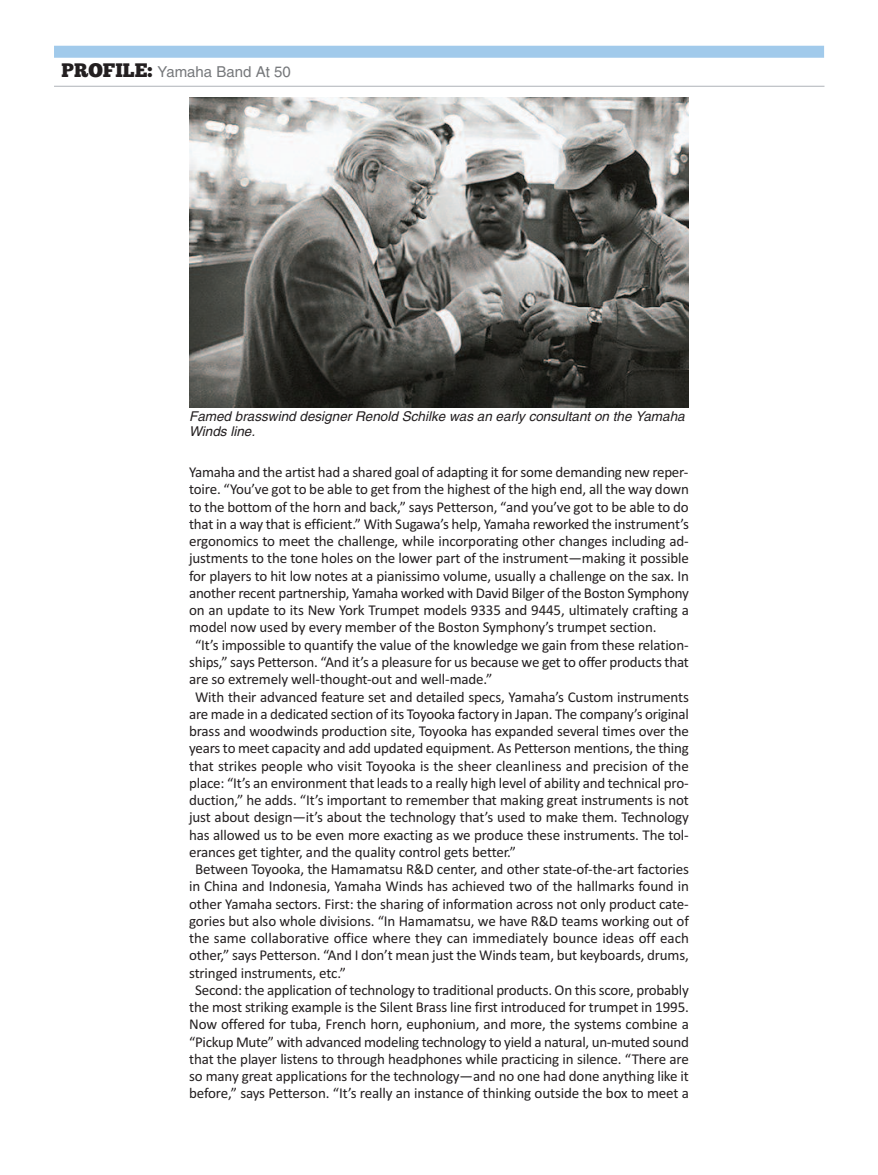
<style>
.page{position:relative;width:878px;height:1175px;background:#fff}
.page>*{position:absolute;margin:0;border:0;box-sizing:border-box;transform-origin:0 0}
.t1{font:15px "Calibri";letter-spacing:-.01em;color:#231f20}
.t2{font:15px "Switzerland";color:#76787b}
.t3{font:13.5px/15px "Switzerland";color:#231f20}
.s1{font-family:"Chunk Five";font-size:19.5px;color:#231f20}
</style>
<div class="page">
<div style="left:54px;top:46px;width:770px;height:12px;background:#a1caeb"></div>
<hr style="left:54px;top:86px;width:770px;height:1px;background:#aeb3b8">
<img style="left:189px;top:97px;width:499px;height:311px">
<p class="t2" style="left:62px;top:63px;width:231px"><span class="s1">PROFILE:</span> Yamaha Band At 50</p>
<p class="t3" style="left:189px;top:408px;width:497px">Famed brasswind designer Renold Schilke was an early consultant on the Yamaha<br>Winds line.</p>
<p class="t1" style="left:189px;top:463px;width:500px">Yamaha and the artist had a shared goal of adapting it for some demanding new reper-</p>
<p class="t1" style="left:189px;top:480px;width:501px">toire. “You’ve got to be able to get from the highest of the high end, all the way down</p>
<p class="t1" style="left:189px;top:498px;width:501px">to the bottom of the horn and back,” says Petterson, “and you’ve got to be able to do</p>
<p class="t1" style="left:189px;top:515px;width:501px">that in a way that is efficient.” With Sugawa’s help, Yamaha reworked the instrument’s</p>
<p class="t1" style="left:189px;top:532px;width:501px">ergonomics to meet the challenge, while incorporating other changes including ad-</p>
<p class="t1" style="left:189px;top:549px;width:501px">justments to the tone holes on the lower part of the instrument—making it possible</p>
<p class="t1" style="left:189px;top:567px;width:501px">for players to hit low notes at a pianissimo volume, usually a challenge on the sax. In</p>
<p class="t1" style="left:189px;top:584px;width:501px">another recent partnership, Yamaha worked with David Bilger of the Boston Symphony</p>
<p class="t1" style="left:189px;top:601px;width:501px">on an update to its New York Trumpet models 9335 and 9445, ultimately crafting a</p>
<p class="t1" style="left:189px;top:618px;width:469px">model now used by every member of the Boston Symphony’s trumpet section.</p>
<p class="t1" style="left:195px;top:636px;width:495px">“It’s impossible to quantify the value of the knowledge we gain from these relation-</p>
<p class="t1" style="left:189px;top:653px;width:501px">ships,” says Petterson. “And it’s a pleasure for us because we get to offer products that</p>
<p class="t1" style="left:189px;top:670px;width:305px">are so extremely well-thought-out and well-made.”</p>
<p class="t1" style="left:195px;top:687px;width:495px">With their advanced feature set and detailed specs, Yamaha’s Custom instruments</p>
<p class="t1" style="left:189px;top:705px;width:501px">are made in a dedicated section of its Toyooka factory in Japan. The company’s original</p>
<p class="t1" style="left:189px;top:722px;width:501px">brass and woodwinds production site, Toyooka has expanded several times over the</p>
<p class="t1" style="left:189px;top:739px;width:501px">years to meet capacity and add updated equipment. As Petterson mentions, the thing</p>
<p class="t1" style="left:189px;top:756px;width:501px">that strikes people who visit Toyooka is the sheer cleanliness and precision of the</p>
<p class="t1" style="left:189px;top:774px;width:501px">place: “It’s an environment that leads to a really high level of ability and technical pro-</p>
<p class="t1" style="left:189px;top:791px;width:501px">duction,” he adds. “It’s important to remember that making great instruments is not</p>
<p class="t1" style="left:189px;top:808px;width:501px">just about design—it’s about the technology that’s used to make them. Technology</p>
<p class="t1" style="left:189px;top:825px;width:501px">has allowed us to be even more exacting as we produce these instruments. The tol-</p>
<p class="t1" style="left:189px;top:843px;width:328px">erances get tighter, and the quality control gets better.”</p>
<p class="t1" style="left:195px;top:860px;width:495px">Between Toyooka, the Hamamatsu R&amp;D center, and other state-of-the-art factories</p>
<p class="t1" style="left:189px;top:877px;width:501px">in China and Indonesia, Yamaha Winds has achieved two of the hallmarks found in</p>
<p class="t1" style="left:189px;top:894px;width:501px">other Yamaha sectors. First: the sharing of information across not only product cate-</p>
<p class="t1" style="left:189px;top:912px;width:501px">gories but also whole divisions. “In Hamamatsu, we have R&amp;D teams working out of</p>
<p class="t1" style="left:189px;top:929px;width:501px">the same collaborative office where they can immediately bounce ideas off each</p>
<p class="t1" style="left:189px;top:946px;width:501px">other,” says Petterson. “And I don’t mean just the Winds team, but keyboards, drums,</p>
<p class="t1" style="left:189px;top:963px;width:158px">stringed instruments, etc.”</p>
<p class="t1" style="left:195px;top:981px;width:495px">Second: the application of technology to traditional products. On this score, probably</p>
<p class="t1" style="left:189px;top:998px;width:501px">the most striking example is the Silent Brass line first introduced for trumpet in 1995.</p>
<p class="t1" style="left:189px;top:1015px;width:501px">Now offered for tuba, French horn, euphonium, and more, the systems combine a</p>
<p class="t1" style="left:189px;top:1032px;width:501px">“Pickup Mute” with advanced modeling technology to yield a natural, un-muted sound</p>
<p class="t1" style="left:189px;top:1050px;width:501px">that the player listens to through headphones while practicing in silence. “There are</p>
<p class="t1" style="left:189px;top:1067px;width:501px">so many great applications for the technology—and no one had done anything like it</p>
<p class="t1" style="left:189px;top:1084px;width:501px">before,” says Petterson. “It’s really an instance of thinking outside the box to meet a</p>
</div>
